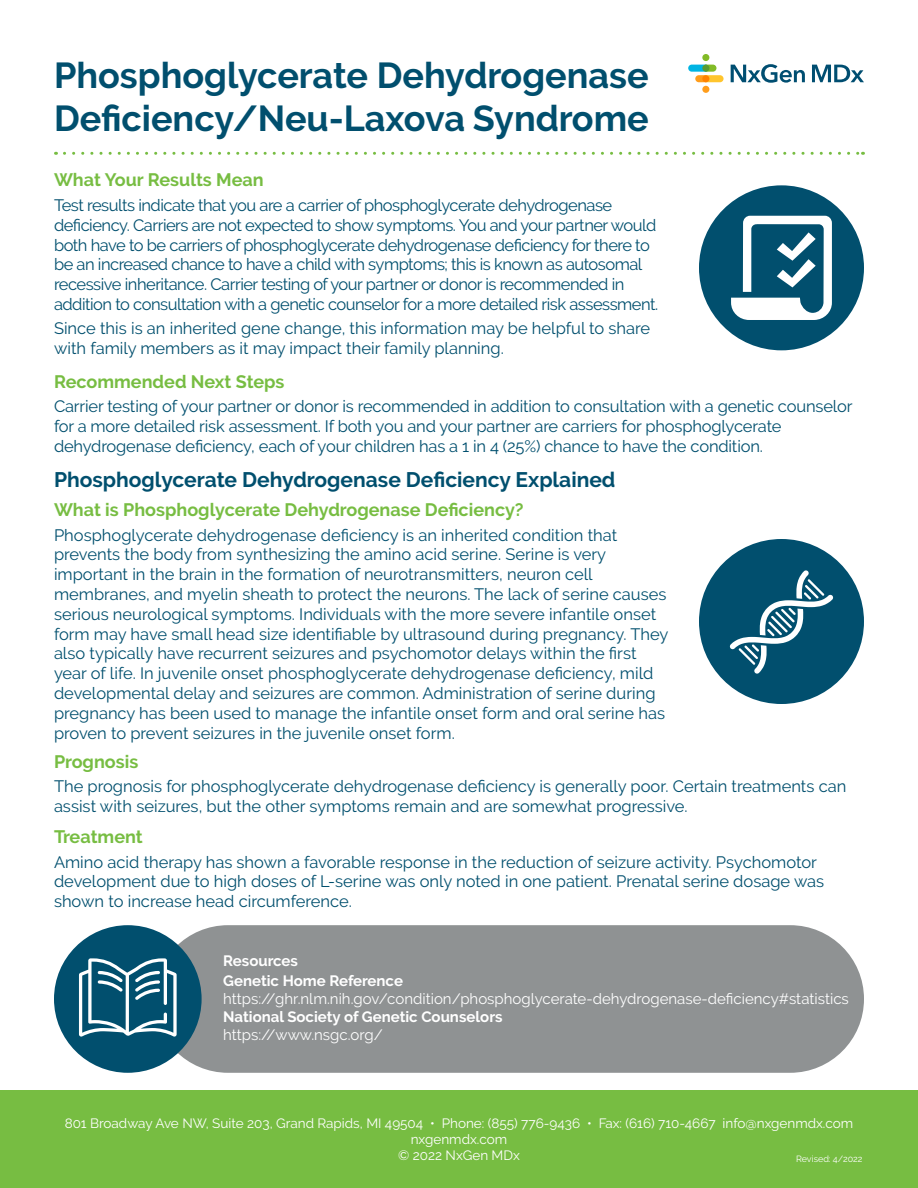
<style>
.page{position:relative;width:918px;height:1188px;background:#fff}
.page>*{position:absolute;margin:0;border:0;box-sizing:border-box;transform-origin:0 0}
.t1{font:700 36px/43.2px "Raleway";color:#014f6e}
.t2{font:700 21px "Raleway";color:#014f6e}
.t3{font:700 18px "Raleway";color:#77bd42}
.t4{font:16.5px/19.8px "Raleway";color:#014f6e}
.t5{font:16.5px/19.8px "Raleway";letter-spacing:-.03em;color:#014f6e}
.t6{font:15px "Raleway";color:#fff}
.t7{font:700 15px "Raleway";color:#fff}
.t8{font:13.5px/16.2px "Raleway";color:#fff;text-align:center}
.t9{font:9px "Raleway";color:#fff}
</style>
<div class="page">
<div style="left:154px;top:925px;width:710px;height:148px;background:#8f9293;border-radius:74px"></div>
<div style="left:54px;top:925px;width:148px;height:148px;background:#014f6e;border-radius:50%"></div>
<svg style="left:79px;top:958px;width:98px;height:79px"></svg>
<svg style="left:812px;top:65px;width:52px;height:17px"></svg>
<svg style="left:731px;top:64px;width:74px;height:19px"></svg>
<svg style="left:688px;top:65px;width:36px;height:17px"></svg>
<div style="left:702px;top:54px;width:7px;height:7px;background:#82bb27;border-radius:50%"></div>
<div style="left:702px;top:86px;width:7px;height:7px;background:#ff9d1b;border-radius:50%"></div>
<div style="left:702px;top:65px;width:7px;height:7px;background:#589b31;border-radius:50%"></div>
<div style="left:702px;top:75px;width:7px;height:7px;background:#ff8200;border-radius:50%"></div>
<div style="left:699px;top:539px;width:165px;height:165px;background:#014f6e;border-radius:50%"></div>
<svg style="left:730px;top:570px;width:103px;height:104px"></svg>
<div style="left:699px;top:185px;width:165px;height:165px;background:#014f6e;border-radius:50%"></div>
<svg style="left:731px;top:216px;width:101px;height:104px"></svg>
<svg style="left:64px;top:152px;width:799px;height:3px"></svg>
<div style="left:0;top:1091px;width:918px;height:97px;background:#77bd42"></div>
<p class="t1" style="left:54px;top:54px;width:596px">Phosphoglycerate Dehydrogenase<br>Deficiency/Neu-Laxova Syndrome</p>
<p class="t3" style="left:54px;top:170px;width:211px">What Your Results Mean</p>
<p class="t5" style="left:54px;top:195px;width:606px">Test results indicate that you are a carrier of phosphoglycerate dehydrogenase deficiency. Carriers are not expected to show symptoms. You and your partner would both have to be carriers of phosphoglycerate dehydrogenase deficiency for there to be an increased chance to have a child with symptoms; this is known as autosomal recessive inheritance. Carrier testing of your partner or donor is recommended in addition to consultation with a genetic counselor for a more detailed risk assessment.</p>
<p class="t4" style="left:54px;top:319px;width:598px">Since this is an inherited gene change, this information may be helpful to share with family members as it may impact their family planning.</p>
<p class="t3" style="left:54px;top:371px;width:232px">Recommended Next Steps</p>
<p class="t4" style="left:54px;top:396px;width:800px">Carrier testing of your partner or donor is recommended in addition to consultation with a genetic counselor for a more detailed risk assessment. If both you and your partner are carriers for phosphoglycerate dehydrogenase deficiency, each of your children has a 1 in 4 (25%) chance to have the condition.</p>
<p class="t2" style="left:54px;top:468px;width:563px">Phosphoglycerate Dehydrogenase Deficiency Explained</p>
<p class="t3" style="left:54px;top:499px;width:471px">What is Phosphoglycerate Dehydrogenase Deficiency?</p>
<p class="t4" style="left:54px;top:525px;width:616px">Phosphoglycerate dehydrogenase deficiency is an inherited condition that prevents the body from synthesizing the amino acid serine. Serine is very important in the brain in the formation of neurotransmitters, neuron cell membranes, and myelin sheath to protect the neurons. The lack of serine causes serious neurological symptoms. Individuals with the more severe infantile onset form may have small head size identifiable by ultrasound during pregnancy. They also typically have recurrent seizures and psychomotor delays within the first year of life. In juvenile onset phosphoglycerate dehydrogenase deficiency, mild developmental delay and seizures are common. Administration of serine during pregnancy has been used to manage the infantile onset form and oral serine has proven to prevent seizures in the juvenile onset form.</p>
<p class="t3" style="left:54px;top:751px;width:86px">Prognosis</p>
<p class="t4" style="left:54px;top:776px;width:794px">The prognosis for phosphoglycerate dehydrogenase deficiency is generally poor. Certain treatments can assist with seizures, but the other symptoms remain and are somewhat progressive.</p>
<p class="t3" style="left:54px;top:826px;width:90px">Treatment</p>
<p class="t4" style="left:54px;top:852px;width:772px">Amino acid therapy has shown a favorable response in the reduction of seizure activity. Psychomotor development due to high doses of L-serine was only noted in one patient. Prenatal serine dosage was shown to increase head circumference.</p>
<p class="t7" style="left:223px;top:952px;width:76px">Resources</p>
<p class="t7" style="left:223px;top:972px;width:181px">Genetic Home Reference</p>
<p class="t6" style="left:223px;top:990px;width:627px">https://ghr.nlm.nih.gov/condition/phosphoglycerate-dehydrogenase-deficiency#statistics</p>
<p class="t7" style="left:223px;top:1008px;width:281px">National Society of Genetic Counselors</p>
<p class="t6" style="left:223px;top:1026px;width:161px">https://www.nsgc.org/</p>
<p class="t8" style="left:65px;top:1115px;width:790px">801 Broadway Ave NW, Suite 203, Grand Rapids, MI 49504 • Phone: (855) 776-9436 • Fax: (616) 710-4667 info@nxgenmdx.com nxgenmdx.com</p>
<p class="t8" style="left:398px;top:1147px;width:123px">© 2022 NxGen MDx</p>
<p class="t9" style="left:796px;top:1154px;width:68px">Revised: 4/2022</p>
</div>
